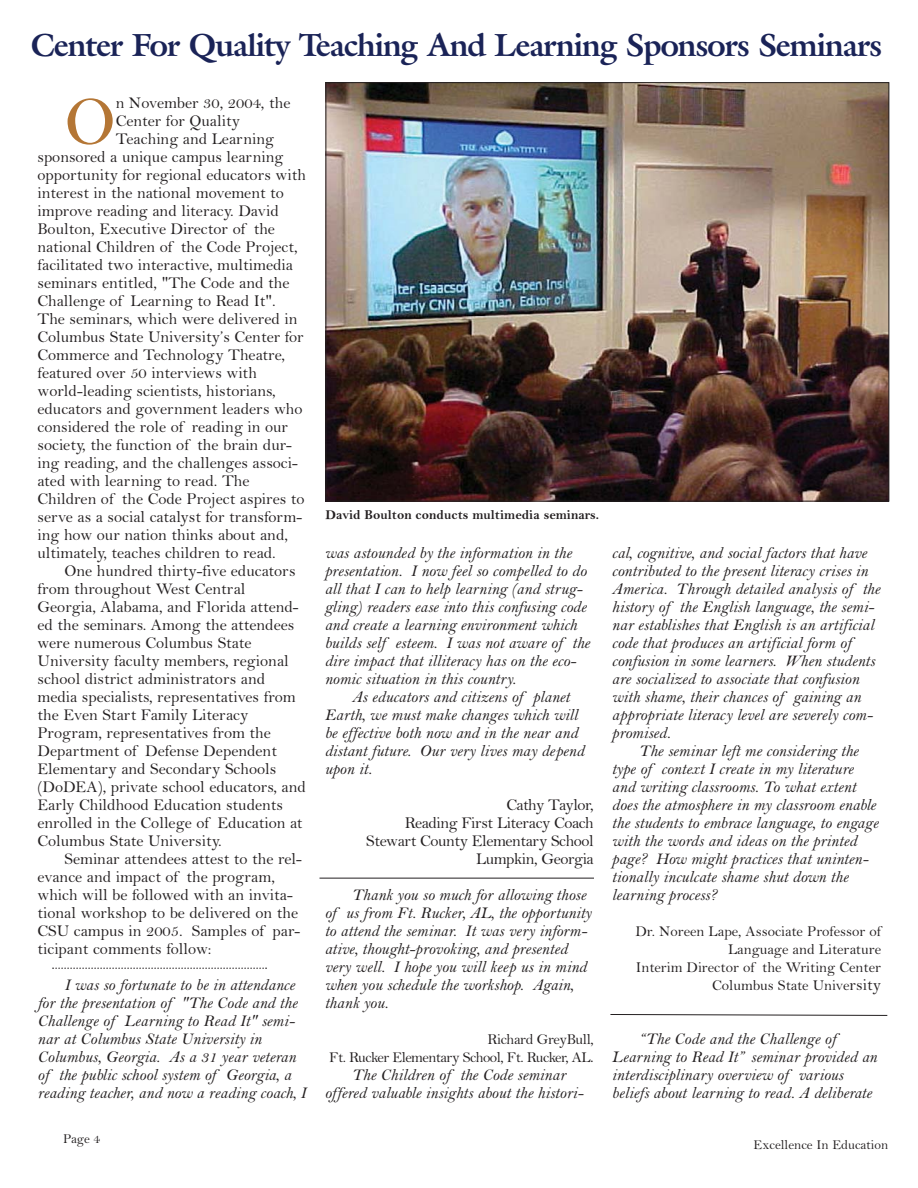
<style>
.page{position:relative;width:918px;height:1188px;background:#fff}
.page>*{position:absolute;margin:0;border:0;box-sizing:border-box;transform-origin:0 0}
.t1{font:70.2px "Bell";color:#b47635}
.t2{font:700 31.5px "Galliard IT Cby BT";letter-spacing:-.03em;color:#1a2357}
.t3{font:16.5px/18px "Bell MT Italic";color:#231f20}
.t4{font:16.5px "Bell";color:#231f20}
.t5{font:16.5px/18px "Bell";letter-spacing:-.025em;color:#231f20;text-align:right}
.t6{font:15px/18px "Bell";color:#231f20;text-align:right}
.t7{font:15px/18px "Bell";letter-spacing:-.035em;color:#231f20;text-align:right}
.t8{font:13.5px "Bell MT Bold";color:#231f20}
.t9{font:13.5px "Bell";color:#231f20}
.s1{font-size:16.5px}
</style>
<div class="page">
<img style="left:328px;top:84px;width:559px;height:416px">
<svg style="left:52px;top:967px;width:215px;height:2px"></svg>
<hr style="left:320px;top:878px;width:274px;height:1px;background:#231f20">
<svg style="left:610px;top:1014px;width:278px;height:2px"></svg>
<h2 class="t2" style="left:31px;top:30px;width:853px">Center For Quality Teaching And Learning Sponsors Seminars</h2>
<h1 class="t1" style="left:64px;top:97px;width:53px">O</h1>
<p class="t4" style="left:116px;top:97px;width:176px">n November 30, 2004, the</p>
<p class="t4" style="left:116px;top:115px;width:126px">Center for Quality</p>
<p class="t4" style="left:116px;top:133px;width:160px">Teaching and Learning</p>
<p class="t4" style="left:38px;top:151px;width:248px">sponsored a unique campus learning</p>
<p class="t4" style="left:38px;top:169px;width:270px">opportunity for regional educators with</p>
<p class="t4" style="left:38px;top:187px;width:248px">interest in the national movement to</p>
<p class="t4" style="left:38px;top:205px;width:243px">improve reading and literacy. David</p>
<p class="t4" style="left:38px;top:223px;width:239px">Boulton, Executive Director of the</p>
<p class="t4" style="left:38px;top:241px;width:262px">national Children of the Code Project,</p>
<p class="t4" style="left:38px;top:259px;width:257px">facilitated two interactive, multimedia</p>
<p class="t4" style="left:38px;top:277px;width:254px">seminars entitled, "The Code and the</p>
<p class="t4" style="left:38px;top:295px;width:240px">Challenge of Learning to Read It".</p>
<p class="t4" style="left:38px;top:313px;width:262px">The seminars, which were delivered in</p>
<p class="t4" style="left:38px;top:331px;width:268px">Columbus State University’s Center for</p>
<p class="t4" style="left:38px;top:349px;width:249px">Commerce and Technology Theatre,</p>
<p class="t4" style="left:38px;top:367px;width:221px">featured over 50 interviews with</p>
<p class="t4" style="left:38px;top:385px;width:240px">world-leading scientists, historians,</p>
<p class="t4" style="left:38px;top:403px;width:267px">educators and government leaders who</p>
<p class="t4" style="left:38px;top:421px;width:252px">considered the role of reading in our</p>
<p class="t4" style="left:38px;top:439px;width:256px">society, the function of the brain dur-</p>
<p class="t4" style="left:38px;top:457px;width:262px">ing reading, and the challenges associ-</p>
<p class="t4" style="left:38px;top:475px;width:214px">ated with learning to read. The</p>
<p class="t4" style="left:38px;top:493px;width:269px">Children of the Code Project aspires to</p>
<p class="t4" style="left:38px;top:511px;width:266px">serve as a social catalyst for transform-</p>
<p class="t4" style="left:38px;top:529px;width:252px">ing how our nation thinks about and,</p>
<p class="t4" style="left:38px;top:547px;width:240px">ultimately, teaches children to read.</p>
<p class="t4" style="left:65px;top:565px;width:233px">One hundred thirty-five educators</p>
<p class="t4" style="left:38px;top:583px;width:210px">from throughout West Central</p>
<p class="t4" style="left:38px;top:601px;width:263px">Georgia, Alabama, and Florida attend-</p>
<p class="t4" style="left:38px;top:619px;width:258px">ed the seminars. Among the attendees</p>
<p class="t4" style="left:38px;top:637px;width:216px">were numerous Columbus State</p>
<p class="t4" style="left:38px;top:655px;width:253px">University faculty members, regional</p>
<p class="t4" style="left:38px;top:673px;width:229px">school district administrators and</p>
<p class="t4" style="left:38px;top:691px;width:260px">media specialists, representatives from</p>
<p class="t4" style="left:38px;top:709px;width:212px">the Even Start Family Literacy</p>
<p class="t4" style="left:38px;top:727px;width:235px">Program, representatives from the</p>
<p class="t4" style="left:38px;top:745px;width:241px">Department of Defense Dependent</p>
<p class="t4" style="left:38px;top:763px;width:240px">Elementary and Secondary Schools</p>
<p class="t4" style="left:38px;top:781px;width:270px">(DoDEA), private school educators, and</p>
<p class="t4" style="left:38px;top:799px;width:247px">Early Childhood Education students</p>
<p class="t4" style="left:38px;top:817px;width:267px">enrolled in the College of Education at</p>
<p class="t4" style="left:38px;top:835px;width:186px">Columbus State University.</p>
<p class="t4" style="left:65px;top:853px;width:239px">Seminar attendees attest to the rel-</p>
<p class="t4" style="left:38px;top:871px;width:239px">evance and impact of the program,</p>
<p class="t4" style="left:38px;top:889px;width:257px">which will be followed with an invita-</p>
<p class="t4" style="left:38px;top:907px;width:262px">tional workshop to be delivered on the</p>
<p class="t4" style="left:38px;top:925px;width:264px">CSU campus in 2005. Samples of par-</p>
<p class="t4" style="left:38px;top:943px;width:176px">ticipant comments follow:</p>
<p class="t3" style="left:38px;top:978px;width:270px;text-indent:27px">I was so fortunate to be in attendance for the presentation of "The Code and the Challenge of Learning to Read It" semi&shy;nar at Columbus State University in Columbus, Georgia. As a 31 year veteran of the public school system of Georgia, a reading teacher, and now a reading coach, I</p>
<p class="t8" style="left:325px;top:510px;width:275px">David Boulton conducts multimedia seminars.</p>
<p class="t3" style="left:325px;top:546px;width:267px">was astounded by the information in the presentation. I now feel so compelled to do all that I can to help learning (and strug&shy;gling) readers ease into this confusing code and create a learning environment which builds self esteem. I was not aware of the dire impact that illiteracy has on the eco&shy;nomic situation in this country.</p>
<p class="t3" style="left:325px;top:690px;width:261px;text-indent:27px">As educators and citizens of planet<br>Earth, we must make changes which will be effective both now and in the near and distant future. Our very lives may depend upon it.</p>
<p class="t5" style="left:366px;top:798px;width:229px">Cathy Taylor,<br>Reading First Literacy Coach<br>Stewart County Elementary School<br>Lumpkin, Georgia</p>
<p class="t3" style="left:325px;top:888px;width:268px;text-indent:27px">Thank you so much for allowing those of us from Ft. Rucker, AL, the opportunity to attend the seminar. It was very inform&shy;ative, thought-provoking, and presented very well. I hope you will keep us in mind when you schedule the workshop. Again, thank you.</p>
<p class="t7" style="left:329px;top:1032px;width:266px">Richard GreyBull,<br>Ft. Rucker Elementary School, Ft. Rucker, AL<span class="s1">.</span></p>
<p class="t3" style="left:325px;top:1068px;width:261px;text-align:center">The Children of the Code seminar offered valuable insights about the histori-</p>
<p class="t3" style="left:612px;top:546px;width:270px">cal, cognitive, and social factors that have contributed to the present literacy crises in America. Through detailed analysis of the history of the English language, the semi&shy;nar establishes that English is an artificial code that produces an artificial form of confusion in some learners. When students are socialized to associate that confusion with shame, their chances of gaining an appropriate literacy level are severely com&shy;promised.</p>
<p class="t3" style="left:612px;top:744px;width:268px;text-indent:27px">The seminar left me considering the type of context I create in my literature and writing classrooms. To what extent does the atmosphere in my classroom enable the students to embrace language, to engage with the words and ideas on the printed page? How might practices that uninten&shy;tionally inculcate shame shut down the learning process?</p>
<p class="t6" style="left:635px;top:924px;width:247px">Dr. Noreen Lape, Associate Professor of<br>Language and Literature<br>Interim Director of the Writing Center<br>Columbus State Unive<span class="s1">rsity</span></p>
<p class="t3" style="left:612px;top:1032px;width:267px;text-indent:27px">“The Code and the Challenge of Learning to Read It” seminar provided an interdisciplinary overview of various beliefs about learning to read. A deliberate</p>
<p class="t9" style="left:63px;top:1134px;width:39px">Page 4</p>
<p class="t9" style="left:754px;top:1140px;width:136px">Excellence In Education</p>
</div>
